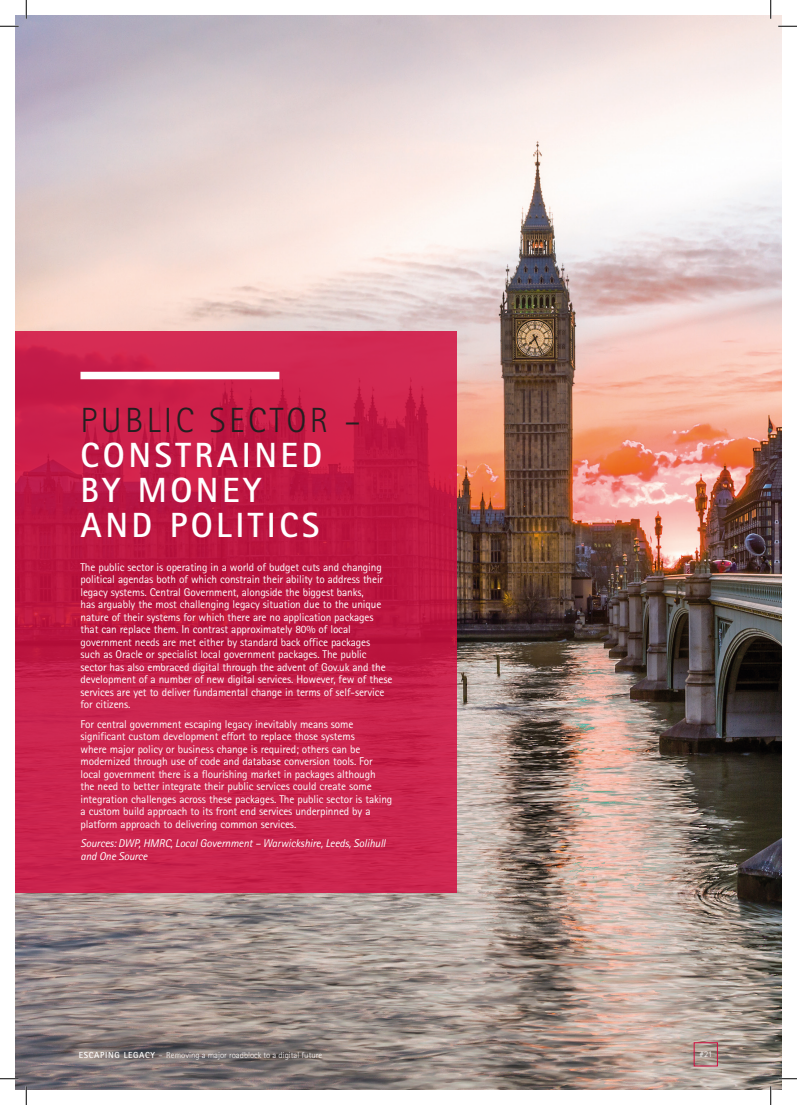
<style>
.page{position:relative;width:797px;height:1105px;background:#fff}
.page>*{position:absolute;margin:0;border:0;box-sizing:border-box;transform-origin:0 0}
.t1{font:700 35px/35px "Rotis Sans Seriffor ACCN";letter-spacing:.1em;color:#fff}
.t2{font:300 35px "Rotis Sans Seriffor ACCN";letter-spacing:.1em;color:#231f20}
.t3{font:11.25px/12.5px "Rotis Sans Seriffor ACCN";letter-spacing:-.01em;color:#fff}
.t4{font:italic 11.25px/12.5px "Rotis Sans Seriffor ACCN";letter-spacing:-.01em;color:#fff}
.t5{font:300 8.75px "Rotis Sans Seriffor ACCN";color:#fff}
.s1{font-weight:700}
</style>
<div class="page">
<img style="left:16px;top:16px;width:765px;height:1073px">
<div style="left:694px;top:1042px;width:23px;height:24px;border:1px solid #d10e40"></div>
<svg style="left:16px;top:331px;width:440px;height:561px;background:#c51d47"></svg>
<div style="left:80px;top:372px;width:199px;height:7px;background:#fff"></div>
<svg style="left:0;top:25px;width:19px;height:2px"></svg>
<svg style="left:778px;top:25px;width:19px;height:2px"></svg>
<svg style="left:0;top:1078px;width:19px;height:1px"></svg>
<svg style="left:778px;top:1078px;width:19px;height:1px"></svg>
<svg style="left:25px;top:0;width:2px;height:19px"></svg>
<svg style="left:25px;top:1086px;width:2px;height:19px"></svg>
<svg style="left:770px;top:0;width:1px;height:19px"></svg>
<svg style="left:770px;top:1086px;width:1px;height:19px"></svg>
<h1 class="t2" style="left:80px;top:400px;width:282px">PUBLIC SECTOR –</h1>
<h1 class="t1" style="left:80px;top:438px;width:243px">CONSTRAINED<br>BY MONEY<br>AND POLITICS</h1>
<p class="t3" style="left:80px;top:561px;width:313px">The public sector is operating in a world of budget cuts and changing political agendas both of which constrain their ability to address their legacy systems. Central Government, alongside the biggest banks,<br>has arguably the most challenging legacy situation due to the unique nature of their systems for which there are no application packages that can replace them. In contrast approximately 80% of local government needs are met either by standard back office packages such as Oracle or specialist local government packages. The public sector has also embraced digital through the advent of Gov.uk and the development of a number of new digital services. However, few of these services are yet to deliver fundamental change in terms of self-service for citizens.</p>
<p class="t3" style="left:80px;top:718px;width:313px">For central government escaping legacy inevitably means some significant custom development effort to replace those systems<br>where major policy or business change is required; others can be modernized through use of code and database conversion tools. For local government there is a flourishing market in packages although the need to better integrate their public services could create some integration challenges across these packages. The public sector is taking a custom build approach to its front end services underpinned by a platform approach to delivering common services.</p>
<p class="t4" style="left:80px;top:837px;width:307px">Sources: DWP, HMRC, Local Government – Warwickshire, Leeds, Solihull and One Source</p>
<p class="t5" style="left:79px;top:1050px;width:245px"><span class="s1">ESCAPING LEGACY</span> – Removing a major roadblock to a digital future</p>
<p class="t5" style="left:699px;top:1049px;width:15px">#21</p>
</div>
